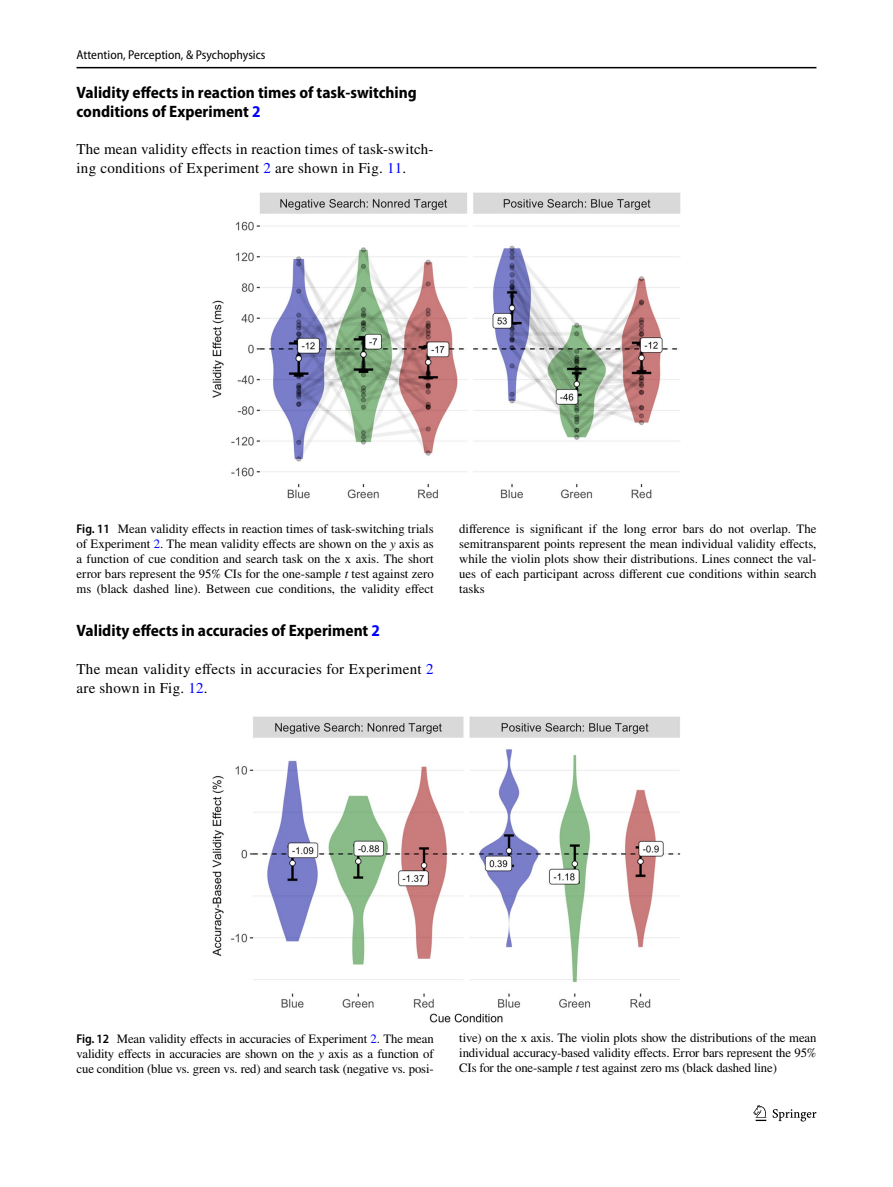
<style>
.page{position:relative;width:893px;height:1187px;background:#fff}
.page>*{position:absolute;margin:0;border:0;box-sizing:border-box;transform-origin:0 0}
.t1{font:700 semi-condensed 16.5px/18.8px "Myriad Pro";color:#000}
.t2{font:15px/18.8px "STIX";letter-spacing:.02em;color:#000}
.t3{font:12.75px/15px "STIX";letter-spacing:-.01em;color:#000;text-align:justify}
.t4{font:semi-condensed 12.75px "Myriad Pro";color:#000}
.s1{color:#00f}
.s2{font-family:"Myriad Pro";font-weight:600;font-stretch:semi-condensed}
.s3{font-style:italic}
</style>
<div class="page">
<hr style="left:77px;top:67px;width:739px;height:1px;background:#000">
<svg style="left:753px;top:1105px;width:13px;height:15px"></svg>
<svg style="left:773px;top:1109px;width:43px;height:12px"></svg>
<img style="left:213px;top:193px;width:467px;height:305px">
<img style="left:213px;top:716px;width:467px;height:306px">
<p class="t4" style="left:77px;top:48px;width:191px">Attention, Perception, &amp; Psychophysics</p>
<p class="t1" style="left:77px;top:83px;width:342px">Validity effects in reaction times of task‑switching conditions of Experiment <span class="s1">2</span></p>
<p class="t2" style="left:77px;top:141px;width:358px">The mean validity effects in reaction times of task-switch&shy;ing conditions of Experiment <span class="s1">2</span> are shown in Fig. <span class="s1">11</span>.</p>
<p class="t3" style="left:77px;top:522px;width:359px"><span class="s2">Fig. 11</span> Mean validity effects in reaction times of task-switching trials of Experiment <span class="s1">2</span>. The mean validity effects are shown on the <span class="s3">y</span> axis as a function of cue condition and search task on the x axis. The short error bars represent the 95% CIs for the one-sample <span class="s3">t</span> test against zero ms (black dashed line). Between cue conditions, the validity effect</p>
<p class="t3" style="left:459px;top:522px;width:359px">difference is significant if the long error bars do not overlap. The semitransparent points represent the mean individual validity effects, while the violin plots show their distributions. Lines connect the val&shy;ues of each participant across different cue conditions within search tasks</p>
<p class="t1" style="left:77px;top:621px;width:305px">Validity effects in accuracies of Experiment <span class="s1">2</span></p>
<p class="t2" style="left:77px;top:660px;width:359px">The mean validity effects in accuracies for Experiment <span class="s1">2 </span>are shown in Fig. <span class="s1">12</span>.</p>
<p class="t3" style="left:77px;top:1031px;width:359px"><span class="s2">Fig. 12</span> Mean validity effects in accuracies of Experiment <span class="s1">2</span>. The mean validity effects in accuracies are shown on the <span class="s3">y</span> axis as a function of cue condition (blue vs. green vs. red) and search task (negative vs. posi-</p>
<p class="t3" style="left:459px;top:1031px;width:359px">tive) on the x axis. The violin plots show the distributions of the mean individual accuracy-based validity effects. Error bars represent the 95% CIs for the one-sample <span class="s3">t</span> test against zero ms (black dashed line)</p>
</div>
